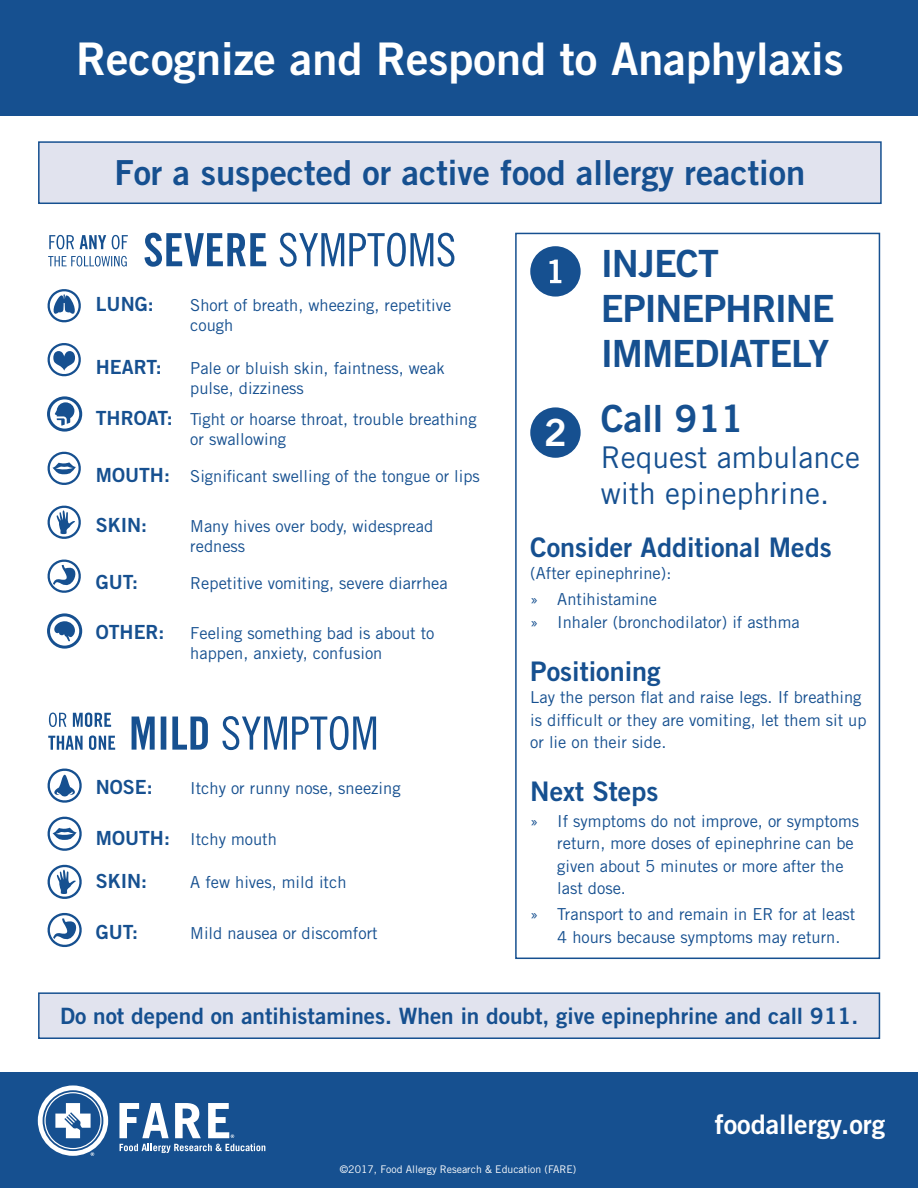
<style>
.page{position:relative;width:918px;height:1188px;background:#fff}
.page>*{position:absolute;margin:0;border:0;box-sizing:border-box;transform-origin:0 0}
.t1{font:45px "Trade Gothic LT Std Bd 2";color:#fff}
.t2{font:37.5px/45px "Trade Gothic LT Std Bd 2";letter-spacing:-.03em;color:#165090}
.t3{font:34.5px "Trade Gothic LT Std Bd 2";color:#165090}
.t4{font:30px/36px "Trade Gothic LT Std";color:#165090}
.t5{font:27px "Trade Gothic LT Std Bd 2";color:#165090}
.t6{font:27px "Trade Gothic LT Std Bd 2";color:#fff}
.t7{font:22.5px "Trade Gothic LT Std Bd 2";color:#165090}
.t8{font:19.5px "Trade Gothic LT Std Bd 2";color:#165090}
.t9{font:16.5px/22.5px "Trade Gothic LT Std";color:#165090}
.t10{font:10.5px "Trade Gothic LT Std";color:#fff}
.s1{font-family:"Trade Gothic LT Std Bd 2";font-size:19.5px}
.s2{color:#fff}
</style>
<div class="page">
<div style="left:0;top:1072px;width:918px;height:116px;background:#165090"></div>
<div style="left:515px;top:233px;width:365px;height:726px;border:2px solid #165090"></div>
<svg style="left:145px;top:233px;width:309px;height:34px"></svg>
<svg style="left:132px;top:716px;width:244px;height:34px"></svg>
<svg style="left:48px;top:256px;width:79px;height:11px"></svg>
<svg style="left:49px;top:235px;width:79px;height:14px"></svg>
<svg style="left:48px;top:735px;width:67px;height:15px"></svg>
<svg style="left:49px;top:713px;width:62px;height:14px"></svg>
<div style="left:0;top:0;width:918px;height:116px;background:#165090"></div>
<div style="left:530px;top:246px;width:51px;height:51px;background:#165090;border-radius:50%"></div>
<svg style="left:550px;top:260px;width:11px;height:23px"></svg>
<div style="left:530px;top:407px;width:51px;height:51px;background:#165090;border-radius:50%"></div>
<svg style="left:47px;top:768px;width:35px;height:35px"></svg>
<svg style="left:47px;top:816px;width:35px;height:35px"></svg>
<svg style="left:47px;top:864px;width:35px;height:35px"></svg>
<svg style="left:47px;top:913px;width:35px;height:35px"></svg>
<div style="left:39px;top:142px;width:842px;height:61px;background:#e1e3ee"></div>
<div style="left:38px;top:141px;width:844px;height:63px;border:2px solid #165090"></div>
<div style="left:39px;top:993px;width:840px;height:45px;background:#e1e3ee"></div>
<div style="left:38px;top:992px;width:842px;height:47px;border:2px solid #165090"></div>
<svg style="left:55px;top:402px;width:19px;height:24px"></svg>
<div style="left:47px;top:396px;width:35px;height:36px;border:3px solid #165090;border-radius:50%"></div>
<svg style="left:47px;top:343px;width:34px;height:34px"></svg>
<svg style="left:47px;top:289px;width:34px;height:34px"></svg>
<svg style="left:47px;top:451px;width:34px;height:34px"></svg>
<svg style="left:47px;top:505px;width:34px;height:34px"></svg>
<svg style="left:47px;top:559px;width:34px;height:34px"></svg>
<svg style="left:53px;top:621px;width:22px;height:20px"></svg>
<div style="left:47px;top:613px;width:35px;height:36px;border:3px solid #165090;border-radius:50%"></div>
<svg style="left:38px;top:1085px;width:70px;height:71px"></svg>
<svg style="left:119px;top:1103px;width:146px;height:50px"></svg>
<h1 class="t1" style="left:76px;top:31px;width:769px">Recognize and Respond to Anaphylaxis</h1>
<h3 class="t3" style="left:114px;top:151px;width:692px">For a suspected or active food allergy reaction</h3>
<p class="t8" style="left:96px;top:292px;width:59px">LUNG:</p>
<p class="t9" style="left:190px;top:295px;width:263px;line-height:19.8px">Short of breath, wheezing, repetitive cough</p>
<p class="t8" style="left:96px;top:355px;width:67px">HEART:</p>
<p class="t9" style="left:190px;top:358px;width:256px;line-height:19.8px">Pale or bluish skin, faintness, weak pulse, dizziness</p>
<p class="t9" style="left:190px;top:409px;width:288px;line-height:19.8px;text-indent:-94px"><span class="s1">THROAT:</span> Tight or hoarse throat, trouble breathing or swallowing</p>
<p class="t9" style="left:96px;top:464px;width:386px"><span class="s1">MOUTH:</span> Significant swelling of the tongue or lips</p>
<p class="t8" style="left:96px;top:513px;width:53px">SKIN:</p>
<p class="t9" style="left:190px;top:516px;width:245px;line-height:19.8px">Many hives over body, widespread redness</p>
<p class="t8" style="left:96px;top:570px;width:44px">GUT:</p>
<p class="t9" style="left:190px;top:571px;width:259px">Repetitive vomiting, severe diarrhea</p>
<p class="t8" style="left:96px;top:620px;width:70px">OTHER:</p>
<p class="t9" style="left:190px;top:623px;width:246px;line-height:19.8px">Feeling something bad is about to happen, anxiety, confusion</p>
<p class="t8" style="left:96px;top:775px;width:58px">NOSE:</p>
<p class="t9" style="left:190px;top:777px;width:212px">Itchy or runny nose, sneezing</p>
<p class="t9" style="left:96px;top:827px;width:183px"><span class="s1">MOUTH:</span> Itchy mouth</p>
<p class="t8" style="left:96px;top:869px;width:53px">SKIN:</p>
<p class="t9" style="left:190px;top:871px;width:158px">A few hives, mild itch</p>
<p class="t8" style="left:96px;top:920px;width:44px">GUT:</p>
<p class="t9" style="left:190px;top:921px;width:189px">Mild nausea or discomfort</p>
<h2 class="t2" style="left:601px;top:241px;width:235px">INJECT<br>EPINEPHRINE<br>IMMEDIATELY</h2>
<h2 class="t2" style="left:544px;top:396px;width:201px"><span class="s2">2</span> Call 911</h2>
<h3 class="t4" style="left:601px;top:439px;width:261px">Request ambulance with epinephrine.</h3>
<h3 class="t5" style="left:530px;top:531px;width:303px">Consider Additional Meds</h3>
<p class="t9" style="left:530px;top:560px;width:143px;line-height:26px">(After epinephrine): » Antihistamine</p>
<p class="t9" style="left:530px;top:611px;width:271px">» Inhaler (bronchodilator) if asthma</p>
<h3 class="t5" style="left:530px;top:654px;width:132px">Positioning</h3>
<p class="t9" style="left:530px;top:686px;width:338px">Lay the person flat and raise legs. If breathing is difficult or they are vomiting, let them sit up or lie on their side.</p>
<h3 class="t5" style="left:530px;top:774px;width:130px">Next Steps</h3>
<p class="t9" style="left:557px;top:809px;width:303px;text-indent:-27px">» If symptoms do not improve, or symptoms return, more doses of epinephrine can be given about 5 minutes or more after the last dose.</p>
<p class="t9" style="left:557px;top:903px;width:300px;text-indent:-27px">» Transport to and remain in ER for at least<br>4 hours because symptoms may return.</p>
<h3 class="t7" style="left:60px;top:1002px;width:800px">Do not depend on antihistamines. When in doubt, give epinephrine and call 911.</h3>
<p class="t10" style="left:340px;top:1162px;width:238px">©2017, Food Allergy Research &amp; Education (FARE)</p>
<h3 class="t6" style="left:715px;top:1108px;width:172px">foodallergy.org</h3>
</div>
